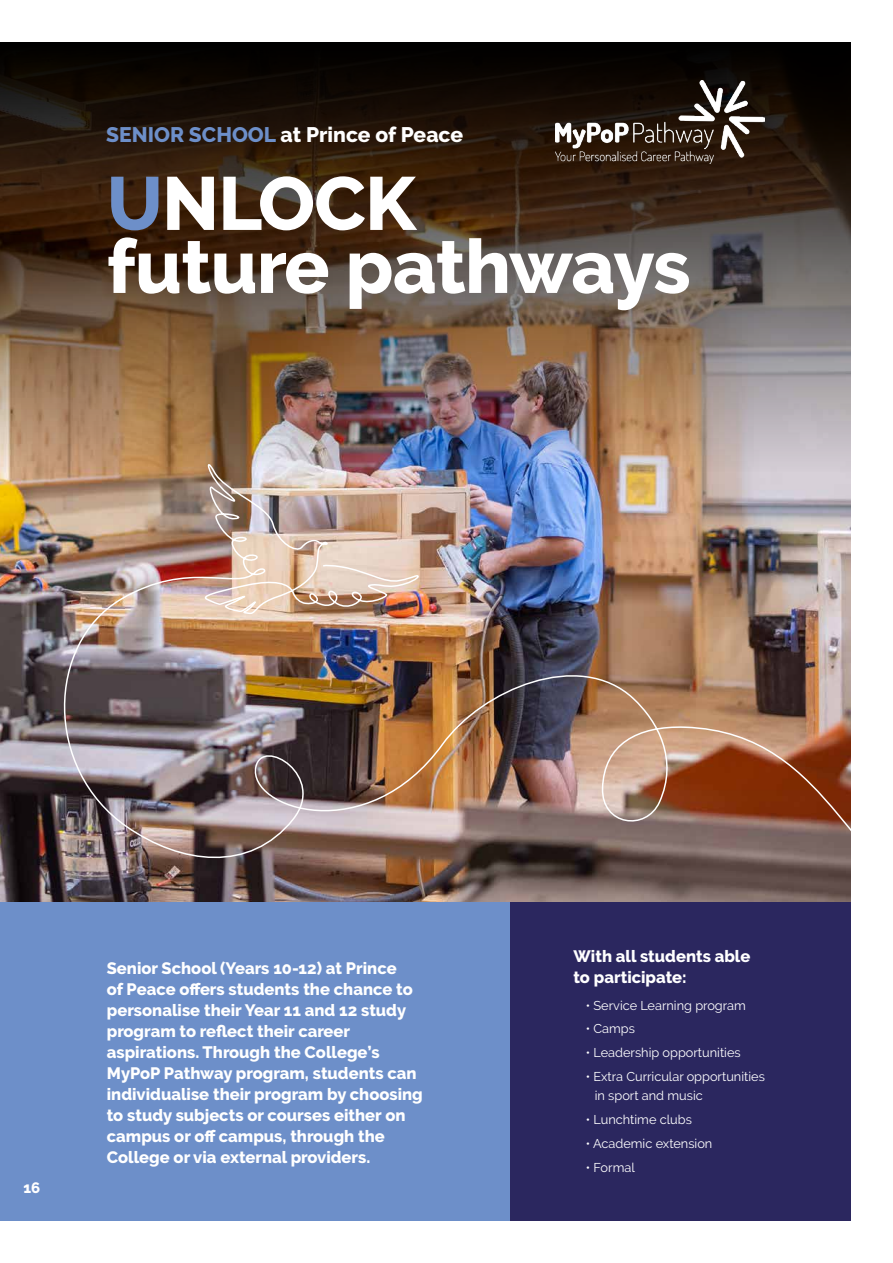
<style>
.page{position:relative;width:893px;height:1263px;background:#fff}
.page>*{position:absolute;margin:0;border:0;box-sizing:border-box;transform-origin:0 0}
.t1{font:800 75px/63px "Raleway";letter-spacing:-.01em;color:#fff}
.t2{font:800 21px "Raleway";color:#fff}
.t3{font:800 16.5px/21px "Raleway";color:#fff}
.t4{font:800 15px "Raleway";color:#fff}
.t5{font:12.75px/19.5px "Raleway";color:#fff}
.s1{color:#6d8fc9}
</style>
<div class="page">
<img style="left:0;top:472px;width:43px;height:429px">
<img style="left:0;top:43px;width:850px;height:429px">
<div style="left:0;top:901px;width:850px;height:319px;background:#6d8fc9"></div>
<div style="left:510px;top:901px;width:340px;height:319px;background:#2b275f"></div>
<img style="left:43px;top:452px;width:808px;height:463px">
<img style="left:555px;top:81px;width:210px;height:82px">
<p class="t2" style="left:106px;top:122px;width:358px"><span class="s1">SENIOR SCHOOL</span> at Prince of Peace</p>
<h1 class="t1" style="left:107px;top:173px;width:585px"><span class="s1">U</span>NLOCK<br>future pathways</h1>
<p class="t4" style="left:24px;top:1180px;width:18px">16</p>
<p class="t3" style="left:107px;top:958px;width:317px">Senior School (Years 10-12) at Prince<br>of Peace offers students the chance to personalise their Year 11 and 12 study program to reflect their career aspirations. Through the College’s MyPoP Pathway program, students can individualise their program by choosing to study subjects or courses either on campus or off campus, through the College or via external providers.</p>
<p class="t3" style="left:573px;top:946px;width:178px">With all students able to participate:</p>
<p class="t5" style="left:586px;top:995px;width:162px">• Service Learning program</p>
<p class="t5" style="left:586px;top:1019px;width:51px">• Camps</p>
<p class="t5" style="left:586px;top:1043px;width:156px">• Leadership opportunities</p>
<p class="t5" style="left:595px;top:1066px;width:172px;text-indent:-9px">• Extra Curricular opportunities in sport and music</p>
<p class="t5" style="left:586px;top:1110px;width:108px">• Lunchtime clubs</p>
<p class="t5" style="left:586px;top:1133px;width:128px">• Academic extension</p>
<p class="t5" style="left:586px;top:1157px;width:50px">• Formal</p>
</div>
